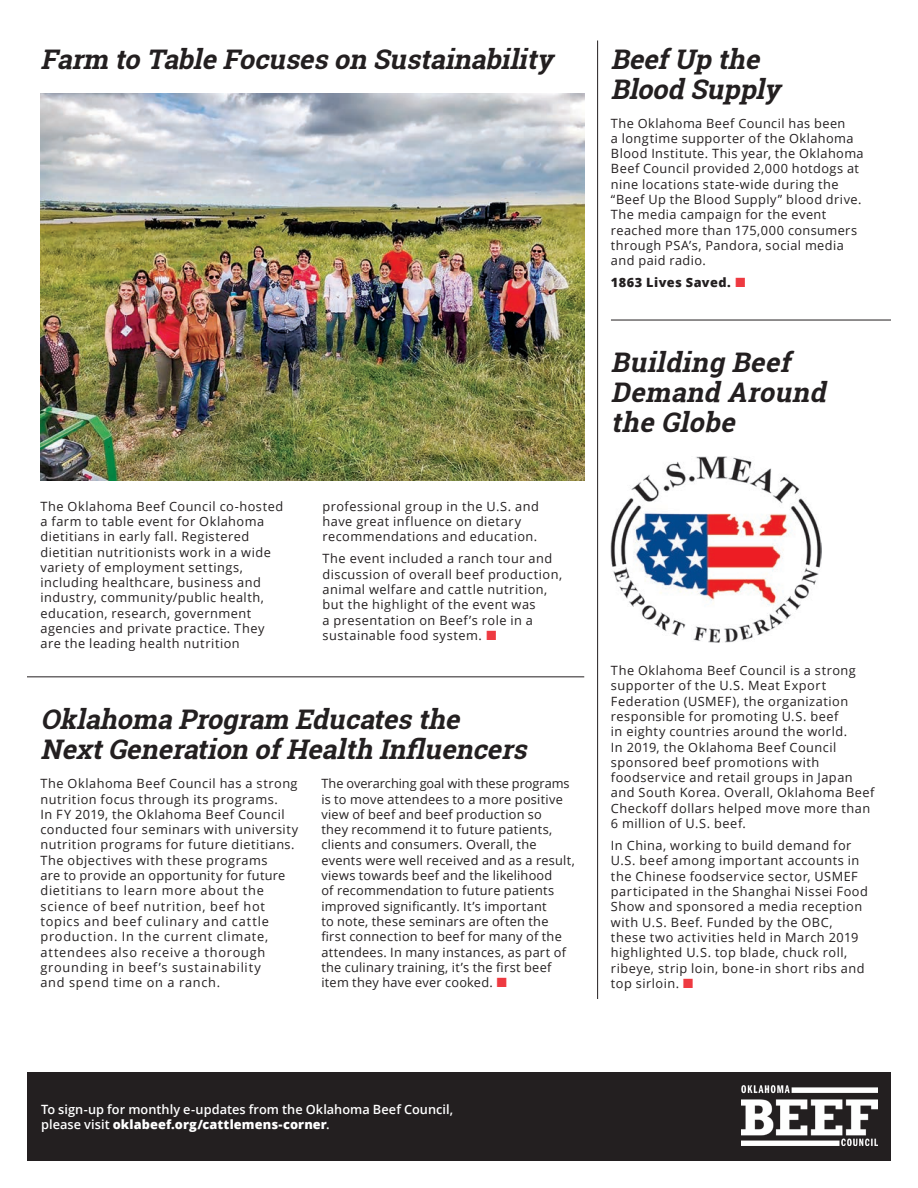
<style>
.page{position:relative;width:918px;height:1188px;background:#fff}
.page>*{position:absolute;margin:0;border:0;box-sizing:border-box;transform-origin:0 0}
.t1{font:italic 700 27px/30px "Roboto Slab";color:#231f20}
.Body_Copy{font:12.75px/15.3px "Open Sans";letter-spacing:.035em;color:#231f20}
.Body_Copy-2{font:600 12.75px/15.3px "Open Sans";letter-spacing:.005em;color:#fff}
.Body_Copy-3{font:800 12.75px "Open Sans";letter-spacing:.035em;color:#231f20}
.s1{font-weight:800}
</style>
<div class="page">
<div style="left:27px;top:1072px;width:864px;height:89px;background:#231f20"></div>
<img style="left:741px;top:1085px;width:137px;height:60px">
<hr style="left:27px;top:676px;width:557px;height:1px;background:#231f20">
<img style="left:40px;top:94px;width:544px;height:386px">
<hr style="left:611px;top:320px;width:280px;height:1px;background:#231f20">
<hr style="left:597px;top:40px;width:1px;height:959px;background:#231f20">
<img style="left:611px;top:457px;width:210px;height:185px">
<p class="t1" style="left:40px;top:44px;width:521px">Farm to Table Focuseson Sustainability</p>
<p class="Body_Copy" style="left:40px;top:498px;width:244px">The Oklahoma Beef Council co-hosted a farm to table event for Oklahoma dietitians in early fall. Registered dietitian nutritionists work in a wide variety of employment settings, including healthcare, business and industry, community/public health, education, research, government agencies and private practice. They are the leading health nutrition</p>
<p class="Body_Copy" style="left:323px;top:498px;width:218px">professional group in the U.S. and have great influence on dietary recommendations and education.</p>
<p class="Body_Copy" style="left:323px;top:551px;width:241px">The event included a ranch tour and discussion of overall beef production, animal welfare and cattle nutrition, but the highlight of the event was<br>a presentation on Beef’s role in a sustainable food system.</p>
<p class="t1" style="left:40px;top:704px;width:495px">Oklahoma Program Educatesthe<br>NextGeneration ofHealth Influencers</p>
<p class="Body_Copy" style="left:40px;top:776px;width:259px">The Oklahoma Beef Council has a strong nutrition focus through its programs.<br>In FY 2019, the Oklahoma Beef Council conducted four seminars with university nutrition programs for future dietitians.<br>The objectives with these programs<br>are to provide an opportunity for future dietitians to learn more about the science of beef nutrition, beef hot topics and beef culinary and cattle production. In the current climate, attendees also receive a thorough grounding in beef’s sustainability<br>and spend time on a ranch.</p>
<p class="Body_Copy" style="left:321px;top:776px;width:255px">The overarching goal with these programs is to move attendees to a more positive view of beef and beef production so<br>they recommend it to future patients, clients and consumers. Overall, the events were well received and as a result, views towards beef and the likelihood<br>of recommendation to future patients improved significantly. It’s important<br>to note, these seminars are often the first connection to beef for many of the attendees. In many instances, as part of the culinary training, it’s the first beef item they have ever cooked.</p>
<p class="t1" style="left:611px;top:44px;width:179px">BeefUp the<br>Blood Supply</p>
<p class="Body_Copy" style="left:611px;top:115px;width:254px">The Oklahoma Beef Council has been<br>a longtime supporter of the Oklahoma Blood Institute. This year, the Oklahoma Beef Council provided 2,000 hotdogs at nine locations state-wide during the “Beef Up the Blood Supply” blood drive.<br>The media campaign for the event reached more than 175,000 consumers through PSA’s, Pandora, social media and paid radio.</p>
<p class="Body_Copy-3" style="left:611px;top:273px;width:122px">1863 Lives Saved.</p>
<p class="t1" style="left:611px;top:347px;width:224px">Building Beef<br>Demand Around the Globe</p>
<p class="Body_Copy" style="left:611px;top:662px;width:265px">The Oklahoma Beef Council is a strong supporter of the U.S. Meat Export Federation (USMEF), the organization responsible for promoting U.S. beef<br>in eighty countries around the world.<br>In 2019, the Oklahoma Beef Council sponsored beef promotions with foodservice and retail groups in Japan and South Korea. Overall, Oklahoma Beef Checkoff dollars helped move more than 6 million of U.S. beef.</p>
<p class="Body_Copy" style="left:611px;top:838px;width:259px">In China, working to build demand for U.S. beef among important accounts in the Chinese foodservice sector, USMEF participated in the Shanghai Nissei Food Show and sponsored a media reception with U.S. Beef. Funded by the OBC, these two activities held in March 2019 highlighted U.S. top blade, chuck roll, ribeye, strip loin, bone-in short ribs and top sirloin.</p>
<p class="Body_Copy-2" style="left:41px;top:1101px;width:414px">To sign-up for monthly e-updates from the Oklahoma Beef Council, please visit <span class="s1">oklabeef.org/cattlemens-corner</span>.</p>
</div>
